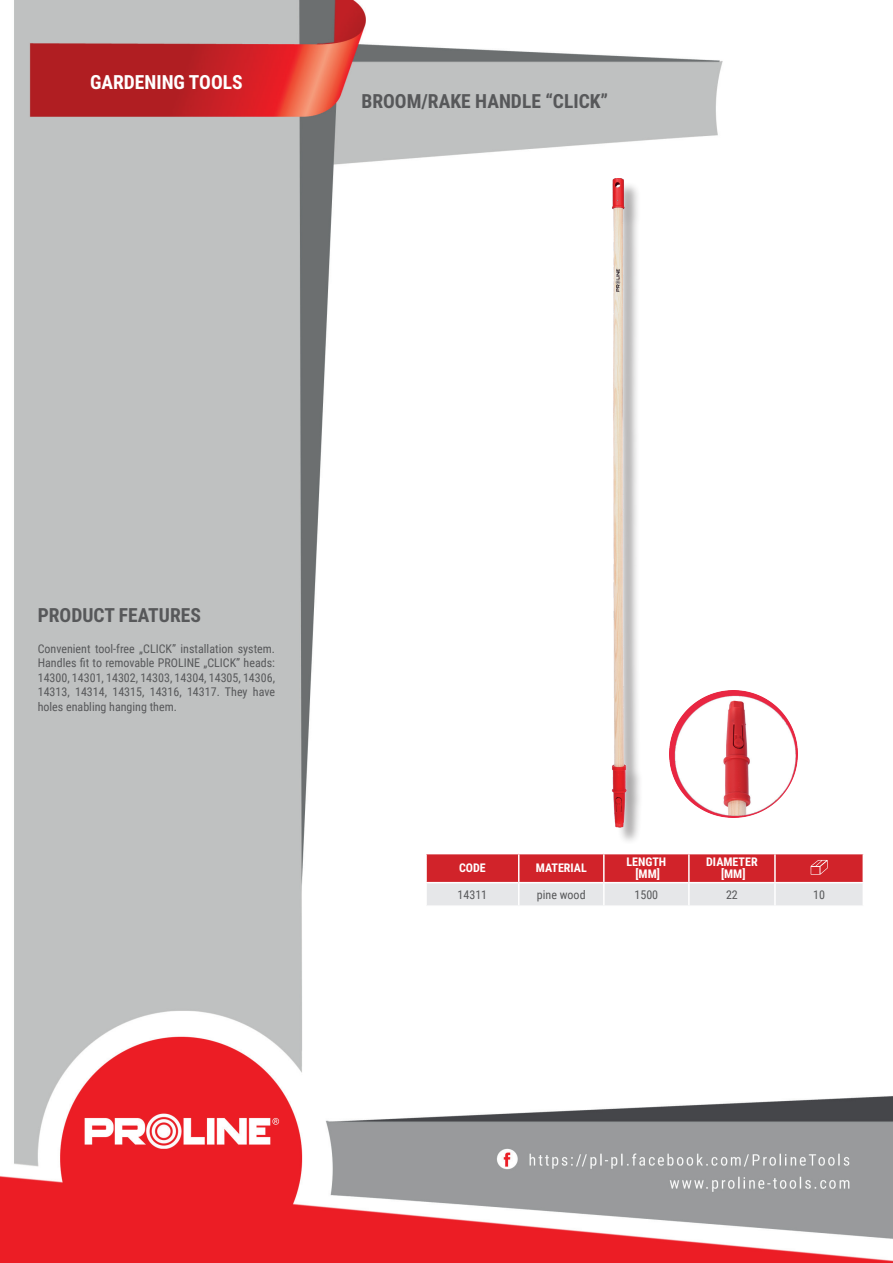
<style>
.page{position:relative;width:893px;height:1263px;background:#fff}
.page>*{position:absolute;margin:0;border:0;box-sizing:border-box;transform-origin:0 0}
.t1{font:700 19.5px "Roboto Condensed";color:#57585a}
.t2{font:700 19.5px "Roboto Condensed";color:#fff}
.t3{font:12px/14.4px "Roboto Condensed";color:#57585a;text-align:justify}
.t4{font:700 12px/12px "Roboto Condensed";color:#fff;text-align:center}
</style>
<div class="page">
<img style="left:0;top:0;width:893px;height:1263px">
<hr style="left:425px;top:854px;width:2px;height:28px;background:#fff">
<hr style="left:425px;top:883px;width:2px;height:22px;background:#fff">
<hr style="left:862px;top:854px;width:2px;height:28px;background:#fff">
<hr style="left:862px;top:883px;width:2px;height:22px;background:#fff">
<hr style="left:775px;top:853px;width:89px;height:1px;background:#fff">
<hr style="left:425px;top:853px;width:94px;height:1px;background:#fff">
<hr style="left:425px;top:882px;width:94px;height:1px;background:#fff">
<hr style="left:775px;top:882px;width:89px;height:1px;background:#fff">
<hr style="left:425px;top:905px;width:94px;height:2px;background:#fff">
<hr style="left:519px;top:905px;width:85px;height:2px;background:#fff">
<hr style="left:604px;top:905px;width:85px;height:2px;background:#fff">
<hr style="left:689px;top:905px;width:86px;height:2px;background:#fff">
<hr style="left:775px;top:905px;width:89px;height:2px;background:#fff">
<svg style="left:426px;top:853px;width:437px;height:53px;background:#dd8589"></svg>
<div style="left:614px;top:181px;width:30px;height:664px;background:#231f20;opacity:.4"></div>
<img style="left:590px;top:178px;width:36px;height:649px">
<img style="left:670px;top:690px;width:127px;height:128px">
<h1 class="t2" style="left:90px;top:69px;width:154px">GARDENING TOOLS</h1>
<h1 class="t1" style="left:361px;top:88px;width:248px">BROOM/RAKE HANDLE “CLICK”</h1>
<h1 class="t1" style="left:38px;top:601px;width:165px">PRODUCT FEATURES</h1>
<p class="t3" style="left:38px;top:641px;width:239px">Convenient tool-free „CLICK” installation system.<br>Handles fit to removable PROLINE „CLICK” heads:<br>14300, 14301, 14302, 14303, 14304, 14305, 14306, 14313, 14314, 14315, 14316, 14317. They have holes enabling hanging them.</p>
<p class="t4" style="left:459px;top:862px;width:28px">CODE</p>
<p class="t4" style="left:536px;top:862px;width:52px">MATERIAL</p>
<p class="t4" style="left:626px;top:856px;width:41px">LENGTH [MM]</p>
<p class="t4" style="left:706px;top:856px;width:53px">DIAMETER [MM]</p>
<p class="t3" style="left:458px;top:887px;width:31px">14311</p>
<p class="t3" style="left:537px;top:887px;width:50px">pine wood</p>
<p class="t3" style="left:634px;top:887px;width:25px">1500</p>
<p class="t3" style="left:726px;top:887px;width:13px">22</p>
<p class="t3" style="left:813px;top:887px;width:13px">10</p>
</div>
